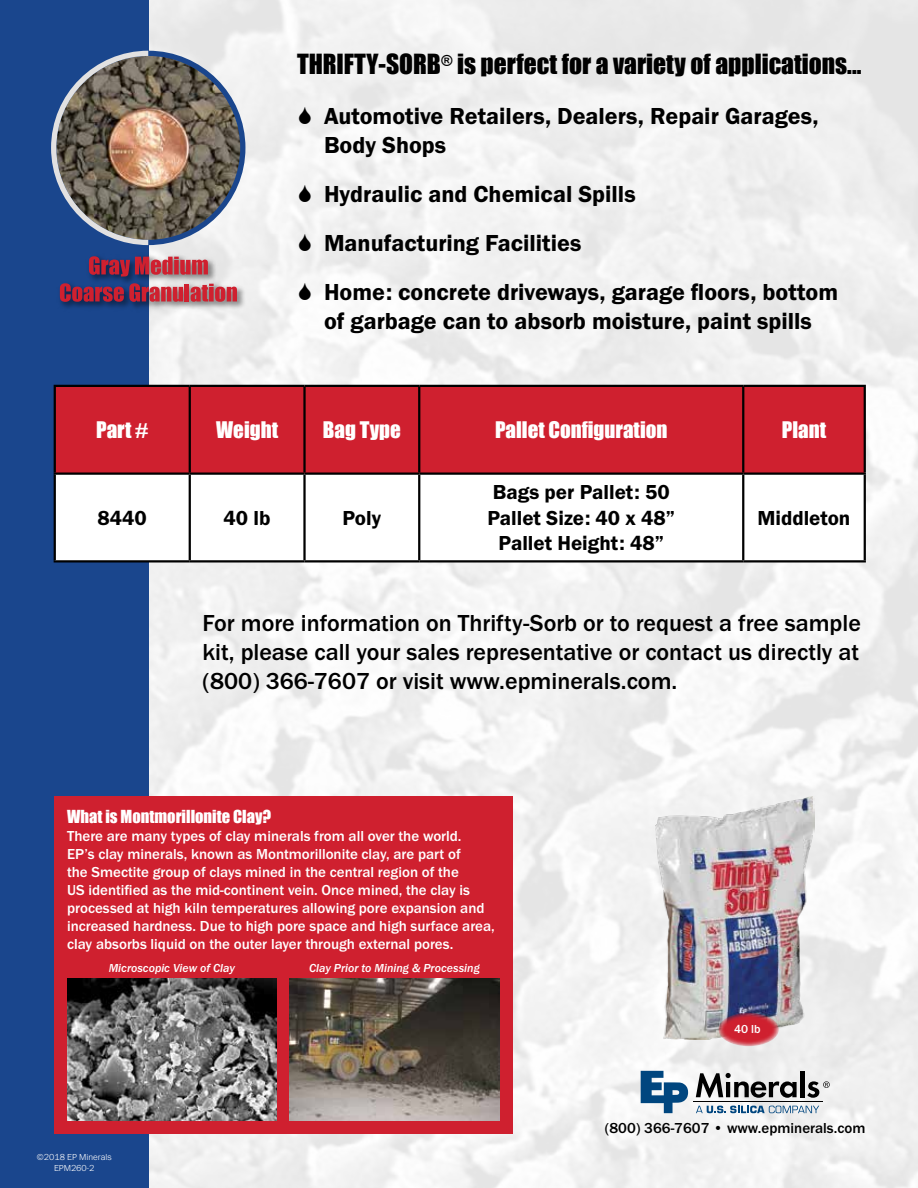
<style>
.page{position:relative;width:918px;height:1188px;background:#f2f2f2}
.page>*{position:absolute;margin:0;border:0;box-sizing:border-box;transform-origin:0 0}
.t1{font:25.5px "Impact";color:#000}
.t2{font:24px/49.1px "Franklin Gothic URW Dem";color:#000}
.t3{font:500 24px/28.8px "Franklin Gothic URW";color:#000;text-align:justify}
.t4{font:21px/25.2px "Franklin Gothic URW Dem";color:#000;text-align:center}
.t5{font:21px "Impact";color:#fff}
.t6{font:16.5px "Impact";color:#fff}
.t7{font:500 15px/18px "Franklin Gothic URW";color:#fff}
.t8{font:500 15px "Franklin Gothic URW";color:#000}
.t9{font:12px "Franklin Gothic URW Med Ita";color:#fff}
.t10{font:500 12px "Franklin Gothic URW";color:#fff}
.t11{font:300 9px/10.8px "Franklin Gothic URW";color:#fff;text-align:center}
</style>
<div class="page">
<div style="left:0;top:0;width:148px;height:1188px;background:#1a468d"></div>
<img style="left:59px;top:253px;width:186px;height:60px">
<svg style="left:89px;top:256px;width:119px;height:21px;background:#9e465b"></svg>
<svg style="left:60px;top:283px;width:123px;height:19px"></svg>
<hr style="left:185px;top:284px;width:4px;height:17px;background:#cf202f">
<svg style="left:191px;top:284px;width:46px;height:18px"></svg>
<img style="left:51px;top:51px;width:194px;height:194px">
<img style="left:656px;top:796px;width:159px;height:244px">
<svg style="left:718px;top:1012px;width:61px;height:34px;background:#c53746"></svg>
<svg style="left:641px;top:1071px;width:47px;height:42px"></svg>
<svg style="left:696px;top:1106px;width:123px;height:7px"></svg>
<hr style="left:693px;top:1101px;width:129px;height:1px;background:#000">
<svg style="left:696px;top:1073px;width:101px;height:25px"></svg>
<hr style="left:801px;top:1071px;width:4px;height:26px;background:#000">
<svg style="left:807px;top:1081px;width:23px;height:17px"></svg>
<div style="left:56px;top:387px;width:808px;height:85px;background:#cf202f"></div>
<div style="left:56px;top:475px;width:808px;height:85px;background:#fff"></div>
<hr style="left:54px;top:385px;width:136px;height:2px;background:#000">
<hr style="left:54px;top:387px;width:2px;height:85px;background:#000">
<hr style="left:190px;top:385px;width:115px;height:2px;background:#000">
<hr style="left:189px;top:387px;width:2px;height:85px;background:#000">
<hr style="left:305px;top:385px;width:114px;height:2px;background:#000">
<hr style="left:303px;top:387px;width:3px;height:85px;background:#000">
<hr style="left:419px;top:385px;width:324px;height:2px;background:#000">
<hr style="left:418px;top:387px;width:2px;height:85px;background:#000">
<hr style="left:743px;top:385px;width:123px;height:2px;background:#000">
<hr style="left:742px;top:387px;width:2px;height:85px;background:#000">
<hr style="left:864px;top:387px;width:2px;height:85px;background:#000">
<hr style="left:54px;top:472px;width:136px;height:3px;background:#000">
<hr style="left:54px;top:475px;width:2px;height:85px;background:#000">
<hr style="left:190px;top:472px;width:115px;height:3px;background:#000">
<hr style="left:189px;top:475px;width:2px;height:85px;background:#000">
<hr style="left:305px;top:472px;width:114px;height:3px;background:#000">
<hr style="left:303px;top:475px;width:3px;height:85px;background:#000">
<hr style="left:419px;top:472px;width:324px;height:3px;background:#000">
<hr style="left:418px;top:475px;width:2px;height:85px;background:#000">
<hr style="left:743px;top:472px;width:123px;height:3px;background:#000">
<hr style="left:742px;top:475px;width:2px;height:85px;background:#000">
<hr style="left:864px;top:475px;width:2px;height:85px;background:#000">
<hr style="left:54px;top:560px;width:136px;height:2px;background:#000">
<hr style="left:190px;top:560px;width:115px;height:2px;background:#000">
<hr style="left:305px;top:560px;width:114px;height:2px;background:#000">
<hr style="left:419px;top:560px;width:324px;height:2px;background:#000">
<hr style="left:743px;top:560px;width:123px;height:2px;background:#000">
<div style="left:54px;top:796px;width:459px;height:338px;background:#cf202f"></div>
<img style="left:67px;top:979px;width:209px;height:141px">
<img style="left:290px;top:979px;width:209px;height:141px">
<h1 class="t1" style="left:297px;top:48px;width:566px">THRIFTY-SORB<sup>®</sup> is perfect for a variety of applications...</h1>
<h2 class="t2" style="left:324px;top:101px;width:496px;line-height:28.8px">Automotive Retailers, Dealers, Repair Garages,<br>Body Shops</h2>
<h2 class="t2" style="left:324px;top:169px;width:516px">Hydraulic and Chemical Spills<br>Manufacturing Facilities<br>Home: concrete driveways, garage floors, bottom</h2>
<h2 class="t2" style="left:324px;top:296px;width:489px">of garbage can to absorb moisture, paint spills</h2>
<h3 class="t5" style="left:96px;top:417px;width:54px">Part #</h3>
<h3 class="t5" style="left:216px;top:417px;width:63px">Weight</h3>
<h3 class="t5" style="left:323px;top:417px;width:79px">Bag Type</h3>
<h3 class="t5" style="left:495px;top:417px;width:174px">Pallet Configuration</h3>
<h3 class="t5" style="left:782px;top:417px;width:46px">Plant</h3>
<h3 class="t4" style="left:98px;top:505px;width:51px">8440</h3>
<h3 class="t4" style="left:224px;top:505px;width:48px">40 lb</h3>
<h3 class="t4" style="left:343px;top:505px;width:40px">Poly</h3>
<h3 class="t4" style="left:487px;top:479px;width:189px">Bags per Pallet: 50<br>Pallet Size: 40 x 48”<br>Pallet Height: 48”</h3>
<h3 class="t4" style="left:757px;top:505px;width:95px">Middleton</h3>
<h2 class="t3" style="left:202px;top:608px;width:660px">For more information on Thrifty-Sorb or to request a free sample kit, please call your sales representative or contact us directly at (800) 366-7607 or visit www.epminerals.com.</h2>
<p class="t6" style="left:67px;top:806px;width:206px">What is Montmorillonite Clay?</p>
<p class="t7" style="left:67px;top:827px;width:429px">There are many types of clay minerals from all over the world.<br>EP’s clay minerals, known as Montmorillonite clay, are part of<br>the Smectite group of clays mined in the central region of the<br>US identified as the mid-continent vein. Once mined, the clay is processed at high kiln temperatures allowing pore expansion and increased hardness. Due to high pore space and high surface area, clay absorbs liquid on the outer layer through external pores.</p>
<p class="t9" style="left:109px;top:961px;width:128px">Microscopic View of Clay</p>
<p class="t9" style="left:309px;top:961px;width:172px">Clay Prior to Mining &amp; Processing</p>
<p class="t11" style="left:37px;top:1152px;width:76px">©2018 EP Minerals<br>EPM260-2</p>
<p class="t10" style="left:734px;top:1022px;width:28px">40 lb</p>
<p class="t8" style="left:605px;top:1119px;width:262px">(800) 366-7607 • www.epminerals.com</p>
</div>
